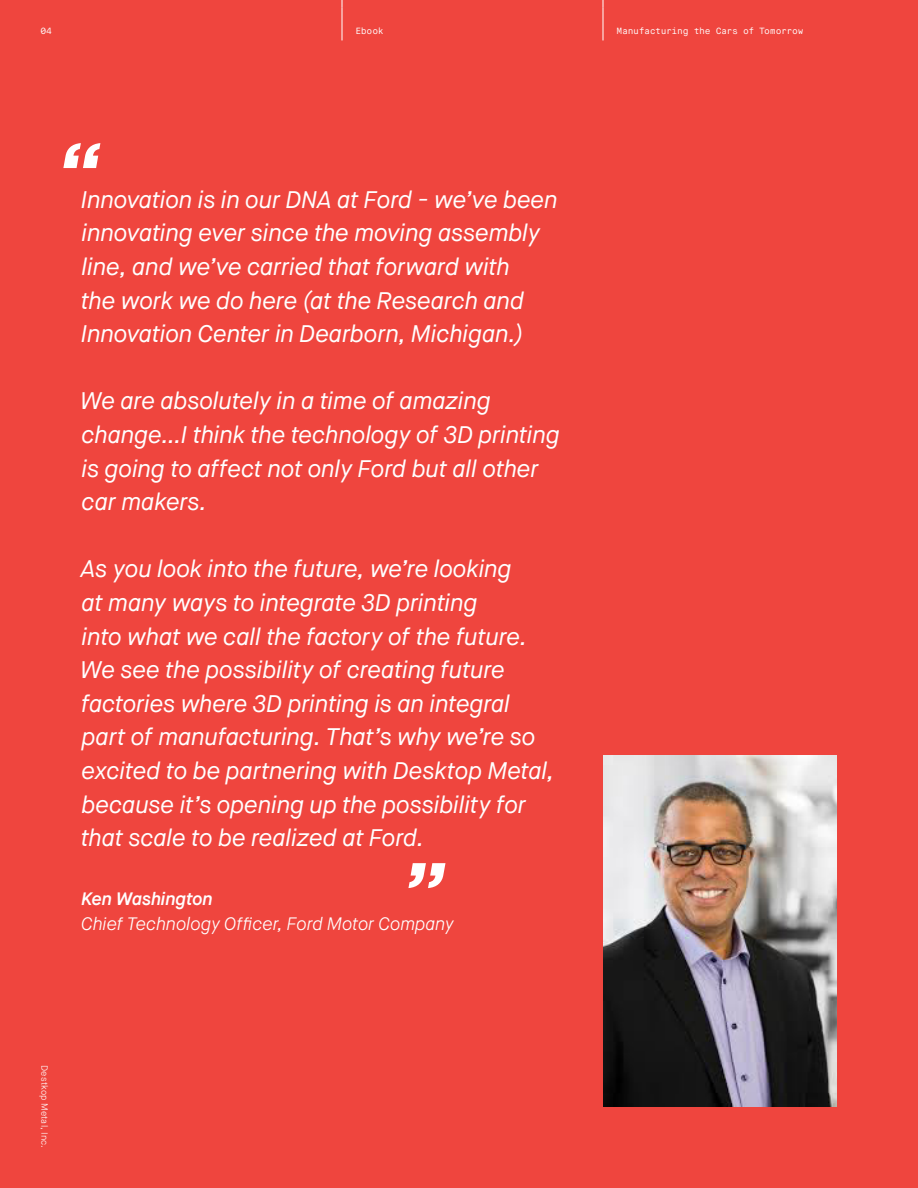
<style>
.page{position:relative;width:918px;height:1188px;background:#ef453e}
.page>*{position:absolute;margin:0;border:0;box-sizing:border-box;transform-origin:0 0}
.QUOTE{font:italic 108px "Maison Neue";color:#fff}
.QUOTE-2{font:italic 24px/33.6px "Maison Neue";letter-spacing:-.01em;color:#fff}
.QUOTE-3{font:italic 300 18px "Maison Neue";letter-spacing:-.005em;color:#fff}
.QUOTE-4{font:italic 600 18px "Maison Neue";letter-spacing:-.005em;color:#fff}
.t1{font:9px "Maison Neue Mono";letter-spacing:-.03em;color:#fff}
.Body_Title{font:300 9px "Maison Neue";letter-spacing:.02em;color:#fff}
</style>
<div class="page">
<svg style="left:408px;top:863px;width:38px;height:25px"></svg>
<hr style="left:342px;top:8px;width:1px;height:32px;background:#fff">
<hr style="left:603px;top:8px;width:1px;height:32px;background:#fff">
<img style="left:603px;top:755px;width:234px;height:352px">
<p class="t1" style="left:40px;top:26px;width:13px">04</p>
<p class="t1" style="left:356px;top:26px;width:30px">Ebook</p>
<p class="t1" style="left:616px;top:26px;width:189px">Manufacturing the Cars of Tomorrow</p>
<p class="QUOTE" style="left:54px;top:114px;width:49px">“</p>
<p class="QUOTE-2" style="left:81px;top:183px;width:479px">Innovation is in our DNA at Ford - we’ve been innovating ever since the moving assembly line, and we’ve carried that forward with<br>the work we do here (at the Research and Innovation Center in Dearborn, Michigan.)</p>
<p class="QUOTE-2" style="left:80px;top:384px;width:481px">We are absolutely in a time of amazing change...I think the technology of 3D printing is going to affect not only Ford but all other car makers.</p>
<p class="QUOTE-2" style="left:80px;top:552px;width:475px">As you look into the future, we’re looking<br>at many ways to integrate 3D printing<br>into what we call the factory of the future.<br>We see the possibility of creating future factories where 3D printing is an integral part of manufacturing. That’s why we’re so excited to be partnering with Desktop Metal, because it’s opening up the possibility for that scale to be realized at Ford.</p>
<p class="QUOTE-4" style="left:81px;top:888px;width:133px">Ken Washington</p>
<p class="QUOTE-3" style="left:81px;top:913px;width:374px">Chief Technology Officer, Ford Motor Company</p>
<p class="Body_Title" style="left:50px;top:1065px;width:85px;rotate:90deg">Destkop Metal, Inc.</p>
</div>
